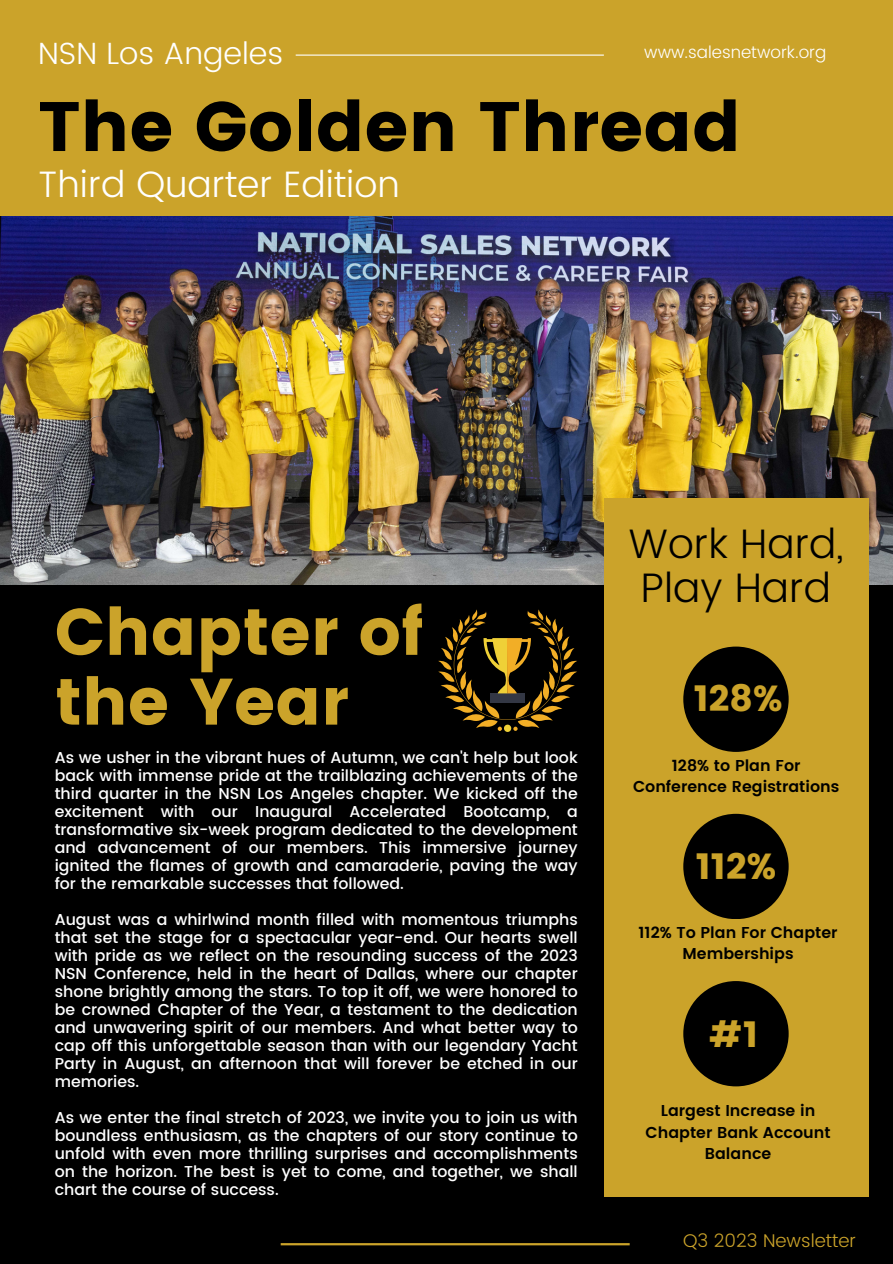
<style>
.page{position:relative;width:893px;height:1264px;background:#fff}
.page>*{position:absolute;margin:0;border:0;box-sizing:border-box;transform-origin:0 0}
.t1{font:69.75px "Poppins";color:#000}
.t2{font:65.55px/69.8px "Poppins";color:#cba32a}
.t3{font:300 41.1px/43.8px "Poppins";color:#000;text-align:center}
.t4{font:300 36.75px "Poppins";color:#fff}
.t5{font:36.15px "Poppins";color:#cba32a}
.t6{font:300 30.75px "Poppins";color:#fff}
.t7{font:300 18.45px "Poppins";color:#cba32a}
.t8{font:300 16.95px "Poppins";color:#fff}
.t9{font:500 15.75px/18px "Poppins";color:#fff;text-align:justify}
.t10{font:600 15.75px/21.3px "Poppins";color:#000;text-align:center}
</style>
<div class="page">
<div style="left:0;top:0;width:892px;height:1263px;background:#000"></div>
<div style="left:0;top:0;width:892px;height:216px;background:#cba32a"></div>
<hr style="left:296px;top:55px;width:308px;height:1px;background:#fff">
<hr style="left:281px;top:1242px;width:348px;height:3px;background:#cba32a">
<img style="left:0;top:216px;width:892px;height:368px">
<div style="left:604px;top:497px;width:264px;height:699px;background:#cba32a"></div>
<svg style="left:438px;top:609px;width:139px;height:122px"></svg>
<div style="left:683px;top:646px;width:105px;height:106px;background:#000;border-radius:50%"></div>
<div style="left:683px;top:813px;width:105px;height:106px;background:#000;border-radius:50%"></div>
<div style="left:683px;top:981px;width:105px;height:105px;background:#000;border-radius:50%"></div>
<p class="t6" style="left:38px;top:35px;width:247px">NSN Los Angeles</p>
<p class="t1" style="left:38px;top:86px;width:704px">The Golden Thread</p>
<p class="t4" style="left:38px;top:163px;width:363px">Third Quarter Edition</p>
<p class="t8" style="left:644px;top:42px;width:184px">www.salesnetwork.org</p>
<p class="t2" style="left:55px;top:597px;width:370px">Chapter of the Year</p>
<p class="t9" style="left:55px;top:748px;width:524px">As we usher in the vibrant hues of Autumn, we can't help but look back with immense pride at the trailblazing achievements of the third quarter in the NSN Los Angeles chapter. We kicked off the excitement with our Inaugural Accelerated Bootcamp, a transformative six-week program dedicated to the development and advancement of our members. This immersive journey ignited the flames of growth and camaraderie, paving the way for the remarkable successes that followed.</p>
<p class="t9" style="left:55px;top:910px;width:524px">August was a whirlwind month filled with momentous triumphs that set the stage for a spectacular year-end. Our hearts swell with pride as we reflect on the resounding success of the 2023<br>NSN Conference, held in the heart of Dallas, where our chapter shone brightly among the stars. To top it off, we were honored to be crowned Chapter of the Year, a testament to the dedication and unwavering spirit of our members. And what better way to cap off this unforgettable season than with our legendary Yacht Party in August, an afternoon that will forever be etched in our memories.</p>
<p class="t9" style="left:55px;top:1108px;width:524px">As we enter the final stretch of 2023, we invite you to join us with boundless enthusiasm, as the chapters of our story continue to unfold with even more thrilling surprises and accomplishments on the horizon. The best is yet to come, and together, we shall chart the course of success.</p>
<p class="t3" style="left:628px;top:522px;width:217px">Work Hard,<br>Play Hard</p>
<p class="t5" style="left:693px;top:677px;width:90px">128%</p>
<p class="t10" style="left:633px;top:754px;width:208px">128% to Plan For<br>Conference Registrations</p>
<p class="t5" style="left:695px;top:845px;width:82px">112%</p>
<p class="t10" style="left:638px;top:921px;width:200px">112% To Plan For Chapter<br>Memberships</p>
<p class="t5" style="left:709px;top:1013px;width:50px">#1</p>
<p class="t10" style="left:645px;top:1100px;width:186px">Largest Increase in<br>Chapter Bank Account<br>Balance</p>
<p class="t7" style="left:683px;top:1229px;width:174px">Q3 2023 Newsletter</p>
</div>
